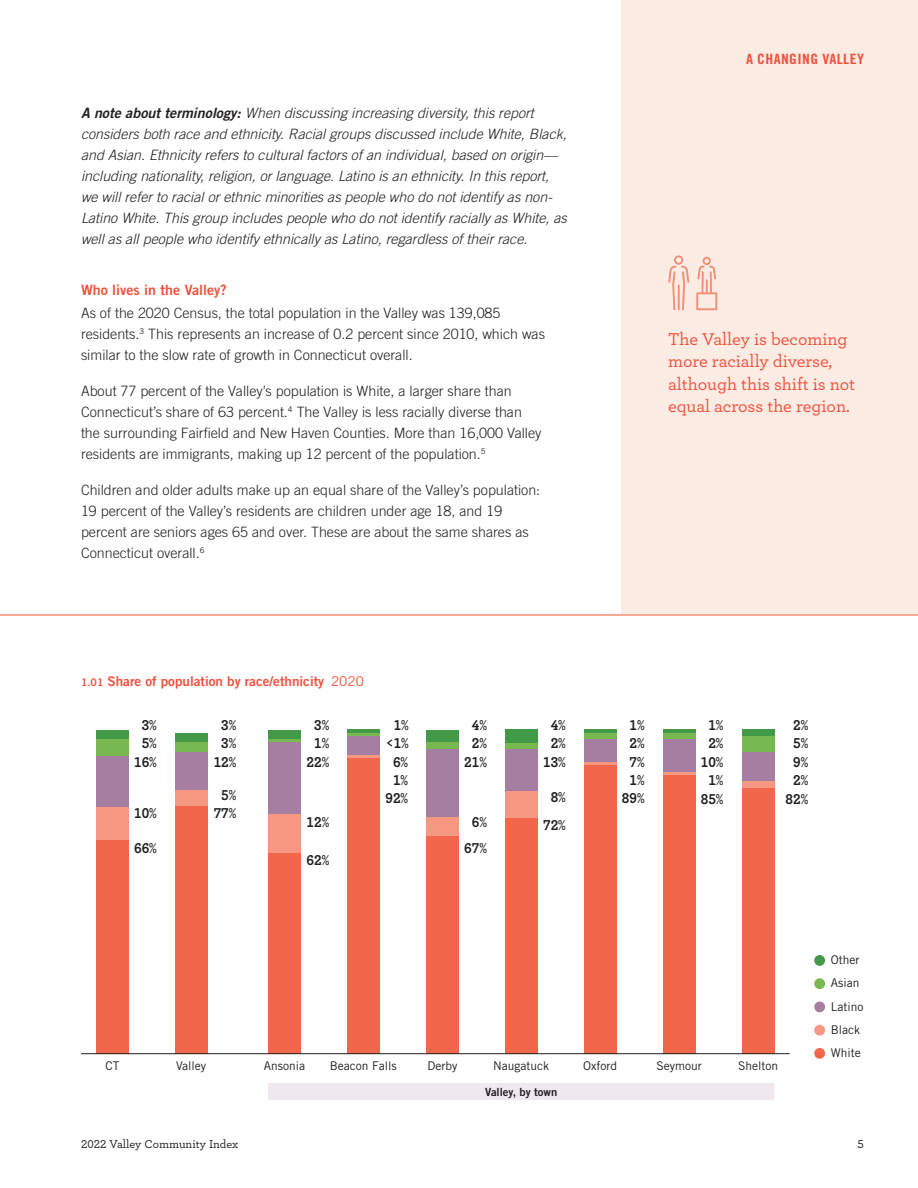
<style>
.page{position:relative;width:918px;height:1188px;background:#fff}
.page>*{position:absolute;margin:0;border:0;box-sizing:border-box;transform-origin:0 0}
.Callout{font:500 18px/22.5px "Archer";color:#f0523e}
.t1{font:700 15px "Archer";color:#231f20;scale:.95 1}
.Body{font:300 14.25px/21px "Trade Gothic LT Std";color:#231f20}
.Body-2{font:italic 300 14.25px/21px "Trade Gothic LT Std";color:#231f20}
.Subheading{font:14.25px "Trade Gothic LT Std Bd 2";color:#f0523e}
.Page_Heading{font:14.25px "Trade Gothic LT Std Bd Cn 20";letter-spacing:.025em;color:#f0523e;scale:1.1 1}
.Chart_Title{font:13.5px "Trade Gothic LT Std Bd 2";color:#f0523e}
.t2{font:12px "Trade Gothic LT Std";color:#231f20}
.t3{font:500 12px "Archer";color:#231f20}
.t4{font:11.25px "Trade Gothic LT Std Bd 2";color:#231f20}
.s1{font-family:"Trade Gothic LT Std Bd 2 Obl";font-weight:400;font-style:normal}
.s2{font-size:10.5px}
.s3{font-family:"Trade Gothic LT Std"}
</style>
<div class="page">
<div style="left:621px;top:0;width:297px;height:614px;background:#fdece4"></div>
<hr style="left:0;top:614px;width:918px;height:2px;background:#f58e76">
<div style="left:814px;top:955px;width:11px;height:11px;background:#429948;border-radius:50%"></div>
<div style="left:814px;top:1002px;width:11px;height:10px;background:#a57ea1;border-radius:50%"></div>
<div style="left:814px;top:1025px;width:11px;height:11px;background:#f59781;border-radius:50%"></div>
<div style="left:814px;top:1048px;width:11px;height:11px;background:#f2674c;border-radius:50%"></div>
<div style="left:814px;top:978px;width:11px;height:11px;background:#77b950;border-radius:50%"></div>
<div style="left:268px;top:1084px;width:506px;height:16px;background:#efe9ef"></div>
<div style="left:96px;top:730px;width:33px;height:9px;background:#429948"></div>
<div style="left:96px;top:739px;width:33px;height:17px;background:#77b950"></div>
<div style="left:96px;top:756px;width:33px;height:51px;background:#a57ea1"></div>
<div style="left:96px;top:807px;width:33px;height:33px;background:#f59781"></div>
<div style="left:96px;top:840px;width:33px;height:214px;background:#f2674c"></div>
<div style="left:175px;top:733px;width:32px;height:10px;background:#429948"></div>
<div style="left:175px;top:743px;width:32px;height:9px;background:#77b950"></div>
<div style="left:175px;top:752px;width:32px;height:39px;background:#a57ea1"></div>
<div style="left:175px;top:791px;width:32px;height:16px;background:#f59781"></div>
<div style="left:175px;top:807px;width:32px;height:247px;background:#f2674c"></div>
<div style="left:268px;top:730px;width:33px;height:9px;background:#429948"></div>
<svg style="left:268px;top:739px;width:33px;height:4px"></svg>
<div style="left:268px;top:743px;width:33px;height:71px;background:#a57ea1"></div>
<div style="left:268px;top:814px;width:33px;height:39px;background:#f59781"></div>
<div style="left:268px;top:853px;width:33px;height:201px;background:#f2674c"></div>
<hr style="left:347px;top:730px;width:33px;height:3px;background:#429948">
<hr style="left:347px;top:733px;width:33px;height:3px;background:#77b950">
<div style="left:347px;top:736px;width:33px;height:19px;background:#a57ea1"></div>
<svg style="left:347px;top:755px;width:33px;height:4px"></svg>
<div style="left:347px;top:759px;width:33px;height:295px;background:#f2674c"></div>
<div style="left:426px;top:730px;width:33px;height:13px;background:#429948"></div>
<div style="left:426px;top:743px;width:33px;height:6px;background:#77b950"></div>
<div style="left:426px;top:749px;width:33px;height:68px;background:#a57ea1"></div>
<div style="left:426px;top:817px;width:33px;height:20px;background:#f59781"></div>
<div style="left:426px;top:837px;width:33px;height:217px;background:#f2674c"></div>
<div style="left:505px;top:730px;width:32px;height:13px;background:#429948"></div>
<div style="left:505px;top:743px;width:32px;height:6px;background:#77b950"></div>
<div style="left:505px;top:749px;width:32px;height:43px;background:#a57ea1"></div>
<div style="left:505px;top:792px;width:32px;height:26px;background:#f59781"></div>
<div style="left:505px;top:818px;width:32px;height:236px;background:#f2674c"></div>
<hr style="left:584px;top:730px;width:32px;height:3px;background:#429948">
<div style="left:584px;top:733px;width:32px;height:6px;background:#77b950"></div>
<div style="left:584px;top:739px;width:32px;height:23px;background:#a57ea1"></div>
<hr style="left:584px;top:762px;width:32px;height:3px;background:#f59781">
<div style="left:584px;top:765px;width:32px;height:289px;background:#f2674c"></div>
<hr style="left:663px;top:730px;width:32px;height:3px;background:#429948">
<div style="left:663px;top:733px;width:32px;height:7px;background:#77b950"></div>
<div style="left:663px;top:740px;width:32px;height:32px;background:#a57ea1"></div>
<svg style="left:663px;top:772px;width:32px;height:4px"></svg>
<div style="left:663px;top:776px;width:32px;height:278px;background:#f2674c"></div>
<div style="left:742px;top:730px;width:32px;height:6px;background:#429948"></div>
<div style="left:742px;top:736px;width:32px;height:16px;background:#77b950"></div>
<div style="left:742px;top:752px;width:32px;height:30px;background:#a57ea1"></div>
<div style="left:742px;top:782px;width:32px;height:6px;background:#f59781"></div>
<div style="left:742px;top:788px;width:32px;height:266px;background:#f2674c"></div>
<hr style="left:81px;top:1053px;width:709px;height:1px;background:#231f20">
<svg style="left:668px;top:255px;width:21px;height:55px"></svg>
<svg style="left:696px;top:257px;width:21px;height:53px"></svg>
<p class="Body-2" style="left:81px;top:103px;width:487px"><span class="s1">A note about terminology:</span> When discussing increasing diversity, this report considers both race and ethnicity. Racial groups discussed include White, Black, and Asian. Ethnicity refers to cultural factors of an individual, based on origin— including nationality, religion, or language. Latino is an ethnicity. In this report, we will refer to racial or ethnic minorities as people who do not identify as non-Latino White. This group includes people who do not identify racially as White, as well as all people who identify ethnically as Latino, regardless of their race.</p>
<p class="Subheading" style="left:81px;top:281px;width:147px">Who lives in the Valley?</p>
<p class="Body" style="left:81px;top:302px;width:466px">As of the 2020 Census, the total population in the Valley was 139,085 residents.<sup>3</sup> This represents an increase of 0.2 percent since 2010, which was similar to the slow rate of growth in Connecticut overall.</p>
<p class="Body" style="left:81px;top:380px;width:462px">About 77 percent of the Valley’s population is White, a larger share than Connecticut’s share of 63 percent.<sup>4</sup> The Valley is less racially diverse than the surrounding Fairfield and New Haven Counties. More than 16,000 Valley residents are immigrants, making up 12 percent of the population.<sup>5</sup></p>
<p class="Body" style="left:81px;top:479px;width:461px">Children and older adults make up an equal share of the Valley’s population:<br>19 percent of the Valley’s residents are children under age 18, and 19 percent are seniors ages 65 and over. These are about the same shares as Connecticut overall.<sup>6</sup></p>
<p class="Chart_Title" style="left:81px;top:673px;width:285px"><span class="s2">1.01</span> Share of population by race/ethnicity <span class="s3">2020</span></p>
<p class="t1" style="left:142px;top:713px;width:17px">3%</p>
<p class="t1" style="left:221px;top:713px;width:17px">3%</p>
<p class="t1" style="left:314px;top:713px;width:17px">3%</p>
<p class="t1" style="left:394px;top:713px;width:17px">1%</p>
<p class="t1" style="left:472px;top:713px;width:17px">4%</p>
<p class="t1" style="left:551px;top:713px;width:17px">4%</p>
<p class="t1" style="left:142px;top:732px;width:17px">5%</p>
<p class="t1" style="left:221px;top:732px;width:17px">3%</p>
<p class="t1" style="left:314px;top:732px;width:17px">1%</p>
<p class="t1" style="left:386px;top:731px;width:25px">&lt;1%</p>
<p class="t1" style="left:472px;top:732px;width:17px">2%</p>
<p class="t1" style="left:551px;top:732px;width:17px">2%</p>
<p class="t1" style="left:134px;top:750px;width:25px">16%</p>
<p class="t1" style="left:214px;top:750px;width:25px">12%</p>
<p class="t1" style="left:307px;top:750px;width:25px">22%</p>
<p class="t1" style="left:393px;top:750px;width:17px">6%</p>
<p class="t1" style="left:464px;top:750px;width:25px">21%</p>
<p class="t1" style="left:543px;top:750px;width:25px">13%</p>
<p class="t1" style="left:393px;top:768px;width:17px">1%</p>
<p class="t1" style="left:221px;top:783px;width:17px">5%</p>
<p class="t1" style="left:385px;top:787px;width:25px">92%</p>
<p class="t1" style="left:551px;top:785px;width:17px">8%</p>
<p class="t1" style="left:134px;top:801px;width:25px">10%</p>
<p class="t1" style="left:214px;top:801px;width:25px">77%</p>
<p class="t1" style="left:307px;top:810px;width:25px">12%</p>
<p class="t1" style="left:472px;top:810px;width:17px">6%</p>
<p class="t1" style="left:543px;top:813px;width:25px">72%</p>
<p class="t1" style="left:134px;top:836px;width:25px">66%</p>
<p class="t1" style="left:464px;top:836px;width:25px">67%</p>
<p class="t1" style="left:307px;top:848px;width:25px">62%</p>
<p class="Page_Heading" style="left:746px;top:51px;width:109px">A CHANGING VALLEY</p>
<p class="Callout" style="left:668px;top:327px;width:189px">The Valley is becoming more racially diverse, although this shift is not equal across the region.</p>
<p class="t1" style="left:630px;top:713px;width:17px">1%</p>
<p class="t1" style="left:708px;top:713px;width:17px">1%</p>
<p class="t1" style="left:793px;top:713px;width:17px">2%</p>
<p class="t1" style="left:630px;top:731px;width:17px">2%</p>
<p class="t1" style="left:708px;top:731px;width:17px">2%</p>
<p class="t1" style="left:793px;top:731px;width:17px">5%</p>
<p class="t1" style="left:630px;top:750px;width:17px">7%</p>
<p class="t1" style="left:701px;top:750px;width:25px">10%</p>
<p class="t1" style="left:793px;top:750px;width:17px">9%</p>
<p class="t1" style="left:630px;top:768px;width:17px">1%</p>
<p class="t1" style="left:708px;top:768px;width:17px">1%</p>
<p class="t1" style="left:793px;top:768px;width:17px">2%</p>
<p class="t1" style="left:622px;top:787px;width:25px">89%</p>
<p class="t1" style="left:701px;top:787px;width:25px">85%</p>
<p class="t1" style="left:786px;top:787px;width:25px">82%</p>
<p class="t2" style="left:831px;top:953px;width:30px">Other</p>
<p class="t2" style="left:831px;top:976px;width:30px">Asian</p>
<p class="t2" style="left:831px;top:999px;width:34px">Latino</p>
<p class="t2" style="left:831px;top:1022px;width:31px">Black</p>
<p class="t2" style="left:831px;top:1045px;width:31px">White</p>
<p class="t2" style="left:106px;top:1058px;width:16px">CT</p>
<p class="t2" style="left:176px;top:1058px;width:32px">Valley</p>
<p class="t2" style="left:264px;top:1058px;width:43px">Ansonia</p>
<p class="t2" style="left:330px;top:1058px;width:69px">Beacon Falls</p>
<p class="t2" style="left:427px;top:1058px;width:31px">Derby</p>
<p class="t2" style="left:493px;top:1058px;width:58px">Naugatuck</p>
<p class="t2" style="left:583px;top:1058px;width:35px">Oxford</p>
<p class="t2" style="left:656px;top:1058px;width:47px">Seymour</p>
<p class="t2" style="left:738px;top:1058px;width:42px">Shelton</p>
<p class="t4" style="left:485px;top:1085px;width:74px">Valley, by town</p>
<p class="t3" style="left:81px;top:1135px;width:159px">2022 Valley Community Index</p>
<p class="t3" style="left:858px;top:1135px;width:8px">5</p>
</div>
